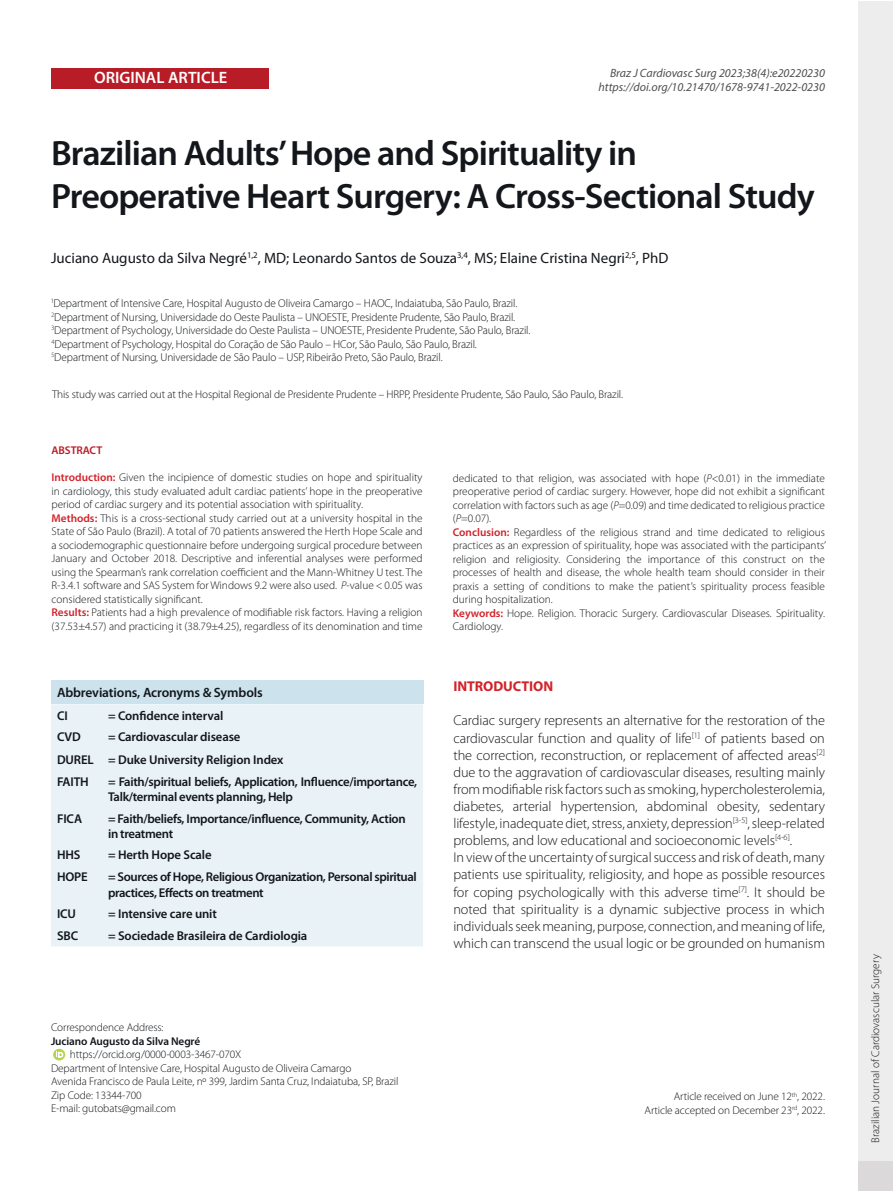
<style>
.page{position:relative;width:893px;height:1191px;background:#fff}
.page>*{position:absolute;margin:0;border:0;box-sizing:border-box;transform-origin:0 0}
.Texto__s{font:600 35.25px/43.2px "Myriad Pro";letter-spacing:-.025em;color:#13161a}
.t1{font:600 16.5px "Myriad Pro";color:#fff}
.Texto__s-2{font:15px "Myriad Pro";color:#13161a}
.Texto__s-3{font:300 14.25px/17.1px "Myriad Pro";letter-spacing:-.005em;color:#13161a;text-align:justify}
.Texto__s-4{font:700 14.25px "Myriad Pro";letter-spacing:-.005em;color:#d1232a}
.t2{font:600 13.5px "Myriad Pro";letter-spacing:-.01em;color:#13161a}
.t3{font:600 12.75px/15.3px "Myriad Pro";letter-spacing:-.025em;color:#13161a}
.t4{font:italic 12px "Myriad Pro";color:#4e4f4f}
.abstract2{font:300 11.55px "Myriad Pro";letter-spacing:-.01em;color:#13161a}
.Abstract{font:300 11.25px/13.5px "Myriad Pro";color:#13161a;text-align:justify}
.abstract2-2{font:300 11.25px "Myriad Pro";letter-spacing:-.01em;color:#13161a}
.t5{font:600 11.25px "Myriad Pro";letter-spacing:-.01em;color:#13161a}
.Abstract-2{font:600 11.25px "Myriad Pro";letter-spacing:-.01em;color:#b81c26}
.s1{font-weight:600;color:#d1232a}
.s2{font-style:italic}
</style>
<div class="page">
<div style="left:858px;top:1px;width:35px;height:1189px;background:#ededed"></div>
<div style="left:858px;top:1161px;width:35px;height:30px;background:#dbd9da"></div>
<div style="left:51px;top:68px;width:217px;height:20px;background:#b81c26"></div>
<svg style="left:53px;top:1048px;width:12px;height:12px"></svg>
<svg style="left:56px;top:1051px;width:7px;height:6px"></svg>
<div style="left:51px;top:680px;width:372px;height:24px;background:#cce3ed"></div>
<div style="left:51px;top:704px;width:372px;height:242px;background:#e9f3f7"></div>
<p class="t1" style="left:94px;top:67px;width:135px">ORIGINAL ARTICLE</p>
<p class="t4" style="left:610px;top:66px;width:216px">Braz J Cardiovasc Surg 2023;38(4):e20220230</p>
<p class="t4" style="left:599px;top:80px;width:228px">https://doi.org/10.21470/1678-9741-2022-0230</p>
<p class="Texto__s" style="left:51px;top:130px;width:765px">Brazilian Adults’ Hope and Spirituality in<br>Preoperative Heart Surgery: A Cross-Sectional Study</p>
<p class="Texto__s-2" style="left:51px;top:250px;width:619px">Juciano Augusto da Silva Negré<sup>1,2</sup>, MD; Leonardo Santos de Souza<sup>3,4</sup>, MS; Elaine Cristina Negri<sup>2,5</sup>, PhD</p>
<p class="abstract2" style="left:52px;top:296px;width:467px"><sup>1</sup>Department of Intensive Care, Hospital Augusto de Oliveira Camargo – HAOC, Indaiatuba, São Paulo, Brazil.</p>
<p class="abstract2" style="left:52px;top:310px;width:465px"><sup>2</sup>Department of Nursing, Universidade do Oeste Paulista – UNOESTE, Presidente Prudente, São Paulo, Brazil.</p>
<p class="abstract2" style="left:52px;top:323px;width:480px"><sup>3</sup>Department of Psychology, Universidade do Oeste Paulista – UNOESTE, Presidente Prudente, São Paulo, Brazil.</p>
<p class="abstract2" style="left:52px;top:337px;width:427px"><sup>4</sup>Department of Psychology, Hospital do Coração de São Paulo – HCor, São Paulo, São Paulo, Brazil.</p>
<p class="abstract2" style="left:52px;top:350px;width:393px"><sup>5</sup>Department of Nursing, Universidade de São Paulo – USP, Ribeirão Preto, São Paulo, Brazil.</p>
<p class="abstract2-2" style="left:52px;top:387px;width:572px">This study was carried out at the Hospital Regional de Presidente Prudente – HRPP, Presidente Prudente, São Paulo, São Paulo, Brazil.</p>
<p class="Abstract-2" style="left:52px;top:443px;width:52px">ABSTRACT</p>
<p class="Abstract" style="left:52px;top:470px;width:372px"><span class="s1">Introduction:</span> Given the incipience of domestic studies on hope and spirituality in cardiology, this study evaluated adult cardiac patients’ hope in the preoperative period of cardiac surgery and its potential association with spirituality.</p>
<p class="Abstract" style="left:52px;top:511px;width:373px"><span class="s1">Methods:</span> This is a cross-sectional study carried out at a university hospital in the State of São Paulo (Brazil). A total of 70 patients answered the Herth Hope Scale and a sociodemographic questionnaire before undergoing surgical procedure between January and October 2018. Descriptive and inferential analyses were performed using the Spearman’s rank correlation coefficient and the Mann-Whitney U test. The R-3.4.1 software and SAS System for Windows 9.2 were also used. <span class="s2">P</span>-value &lt; 0.05 was considered statistically significant.</p>
<p class="Abstract" style="left:52px;top:605px;width:373px"><span class="s1">Results:</span> Patients had a high prevalence of modifiable risk factors. Having a religion (37.53±4.57) and practicing it (38.79±4.25), regardless of its denomination and time</p>
<p class="t2" style="left:57px;top:683px;width:207px">Abbreviations, Acronyms &amp; Symbols</p>
<p class="t3" style="left:57px;top:707px;width:12px">CI</p>
<p class="t3" style="left:108px;top:707px;width:117px">= Confidence interval</p>
<p class="t3" style="left:57px;top:729px;width:25px">CVD</p>
<p class="t3" style="left:108px;top:729px;width:134px">= Cardiovascular disease</p>
<p class="t3" style="left:57px;top:752px;width:38px">DUREL</p>
<p class="t3" style="left:108px;top:752px;width:177px">= Duke University Religion Index</p>
<p class="t3" style="left:57px;top:773px;width:33px">FAITH</p>
<p class="t3" style="left:108px;top:773px;width:311px">= Faith/spiritual beliefs, Application, Influence/importance,<br>Talk/terminal events planning, Help</p>
<p class="t3" style="left:57px;top:810px;width:27px">FICA</p>
<p class="t3" style="left:108px;top:810px;width:299px">= Faith/beliefs, Importance/influence, Community, Action in treatment</p>
<p class="t3" style="left:57px;top:847px;width:25px">HHS</p>
<p class="t3" style="left:108px;top:847px;width:105px">= Herth Hope Scale</p>
<p class="t3" style="left:57px;top:869px;width:32px">HOPE</p>
<p class="t3" style="left:108px;top:869px;width:310px">= Sources of Hope, Religious Organization, Personal spiritual practices, Effects on treatment</p>
<p class="t3" style="left:57px;top:906px;width:21px">ICU</p>
<p class="t3" style="left:108px;top:906px;width:110px">= Intensive care unit</p>
<p class="t3" style="left:57px;top:928px;width:23px">SBC</p>
<p class="t3" style="left:108px;top:928px;width:201px">= Sociedade Brasileira de Cardiologia</p>
<p class="Abstract" style="left:51px;top:1020px;width:114px">Correspondence Address:</p>
<p class="t5" style="left:51px;top:1033px;width:151px">Juciano Augusto da Silva Negré</p>
<p class="Abstract" style="left:70px;top:1047px;width:173px">https://orcid.org/0000-0003-3467-070X</p>
<p class="Abstract" style="left:51px;top:1061px;width:302px">Department of Intensive Care, Hospital Augusto de Oliveira Camargo</p>
<p class="Abstract" style="left:51px;top:1074px;width:349px">Avenida Francisco de Paula Leite, nº 399, Jardim Santa Cruz, Indaiatuba, SP, Brazil</p>
<p class="Abstract" style="left:51px;top:1088px;width:92px">Zip Code: 13344-700</p>
<p class="Abstract" style="left:51px;top:1101px;width:126px">E-mail: gutobats@gmail.com</p>
<p class="Abstract" style="left:453px;top:471px;width:374px">dedicated to that religion, was associated with hope (<span class="s2">P</span>&lt;0.01) in the immediate preoperative period of cardiac surgery. However, hope did not exhibit a significant correlation with factors such as age (<span class="s2">P</span>=0.09) and time dedicated to religious practice (<span class="s2">P</span>=0.07).</p>
<p class="Abstract" style="left:453px;top:525px;width:375px"><span class="s1">Conclusion:</span> Regardless of the religious strand and time dedicated to religious practices as an expression of spirituality, hope was associated with the participants’ religion and religiosity. Considering the importance of this construct on the processes of health and disease, the whole health team should consider in their praxis a setting of conditions to make the patient’s spirituality process feasible during hospitalization.</p>
<p class="Abstract" style="left:453px;top:606px;width:374px"><span class="s1">Keywords:</span> Hope. Religion. Thoracic Surgery. Cardiovascular Diseases. Spirituality.<br>Cardiology.</p>
<p class="Texto__s-4" style="left:453px;top:678px;width:101px">INTRODUCTION</p>
<p class="Texto__s-3" style="left:453px;top:712px;width:373px">Cardiac surgery represents an alternative for the restoration of the cardiovascular function and quality of life<sup>[1]</sup> of patients based on the correction, reconstruction, or replacement of affected areas<sup>[2] </sup>due to the aggravation of cardiovascular diseases, resulting mainly from modifiable risk factors such as smoking, hypercholesterolemia, diabetes, arterial hypertension, abdominal obesity, sedentary lifestyle, inadequate diet, stress, anxiety, depression<sup>[3-5]</sup>, sleep-related problems, and low educational and socioeconomic levels<sup>[4-6]</sup>.</p>
<p class="Texto__s-3" style="left:453px;top:849px;width:373px">In view of the uncertainty of surgical success and risk of death, many patients use spirituality, religiosity, and hope as possible resources for coping psychologically with this adverse time<sup>[7]</sup>. It should be noted that spirituality is a dynamic subjective process in which individuals seek meaning, purpose, connection, and meaning of life, which can transcend the usual logic or be grounded on humanism</p>
<p class="Abstract" style="left:674px;top:1089px;width:153px">Article received on June 12<sup>th</sup>, 2022.</p>
<p class="Abstract" style="left:644px;top:1103px;width:182px">Article accepted on December 23<sup>rd</sup>, 2022.</p>
<p class="Abstract" style="left:869px;top:1142px;width:190px;rotate:-90deg">Brazilian Journal of Cardiovascular Surgery</p>
</div>
